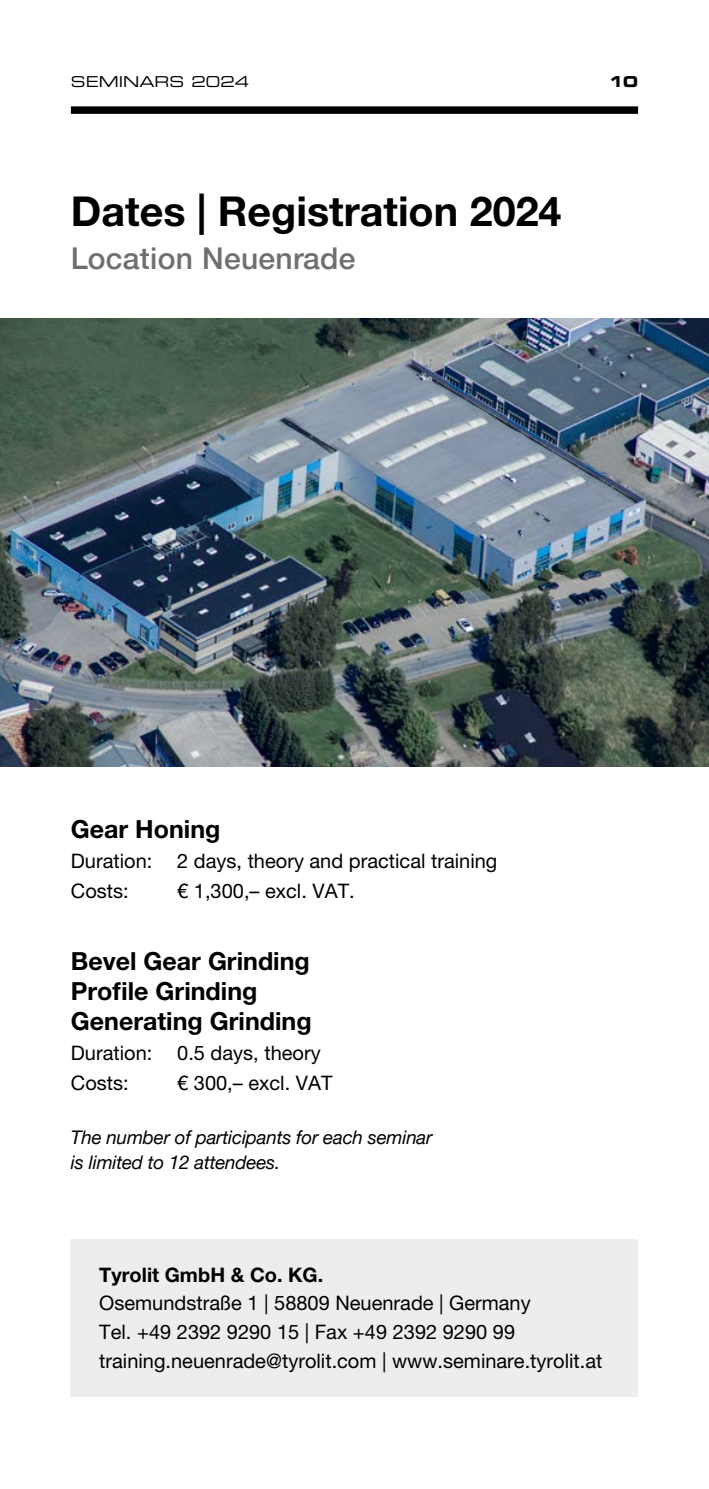
<style>
.page{position:relative;width:709px;height:1489px;background:#fff}
.page>*{position:absolute;margin:0;border:0;box-sizing:border-box;transform-origin:0 0}
.t1{font:700 41.25px "Helvetica Neue LT Pro";color:#000}
.t2{font:500 30px "Helvetica Neue LTW1 G";letter-spacing:.01em;color:#706f6f}
.t3{font:700 25px/30px "Helvetica Neue LT Pro";color:#000}
.t4{font:20px/30px "Helvetica Neue LT Pro";color:#000}
.t5{font:700 20px "Helvetica Neue LT Pro";color:#000}
.t6{font:italic 18.75px/25px "Helvetica Neue LTW1 G";letter-spacing:-.01em;color:#000}
.t7{font:15px "Eurostile LT Std Ex 2";color:#000}
.t8{font:15px "Eurostile LT Std Bold Ex 2";color:#000}
</style>
<div class="page">
<div style="left:71px;top:106px;width:567px;height:8px;background:#000"></div>
<img style="left:0;top:318px;width:709px;height:448px">
<div style="left:71px;top:1238px;width:567px;height:158px;background:#ededed"></div>
<p class="t7" style="left:71px;top:71px;width:180px">SEMINARS 2024</p>
<p class="t8" style="left:608px;top:71px;width:31px">10</p>
<h1 class="t1" style="left:71px;top:186px;width:492px">Dates | Registration 2024</h1>
<h2 class="t2" style="left:71px;top:240px;width:286px">Location Neuenrade</h2>
<p class="t3" style="left:71px;top:813px;width:151px">Gear Honing</p>
<p class="t4" style="left:71px;top:845px;width:428px">Duration: 2 days, theory and practical training<br>Costs:</p>
<p class="t4" style="left:177px;top:875px;width:179px">€ 1,300,– excl. VAT.</p>
<p class="t3" style="left:71px;top:945px;width:242px">Bevel Gear Grinding<br>Profile Grinding<br>Generating Grinding</p>
<p class="t4" style="left:71px;top:1037px;width:251px">Duration: 0.5 days, theory<br>Costs:</p>
<p class="t4" style="left:177px;top:1067px;width:157px">€ 300,– excl. VAT</p>
<p class="t6" style="left:71px;top:1124px;width:363px">The number of participants for each seminar is limited to 12 attendees.</p>
<p class="t5" style="left:99px;top:1261px;width:226px">Tyrolit GmbH &amp; Co. KG.</p>
<p class="t4" style="left:99px;top:1288px;width:505px;line-height:28.8px">Osemundstraße 1 | 58809 Neuenrade | Germany<br>Tel. +49 2392 9290 15 | Fax +49 2392 9290 99 training.neuenrade@tyrolit.com | www.seminare.tyrolit.at</p>
</div>
